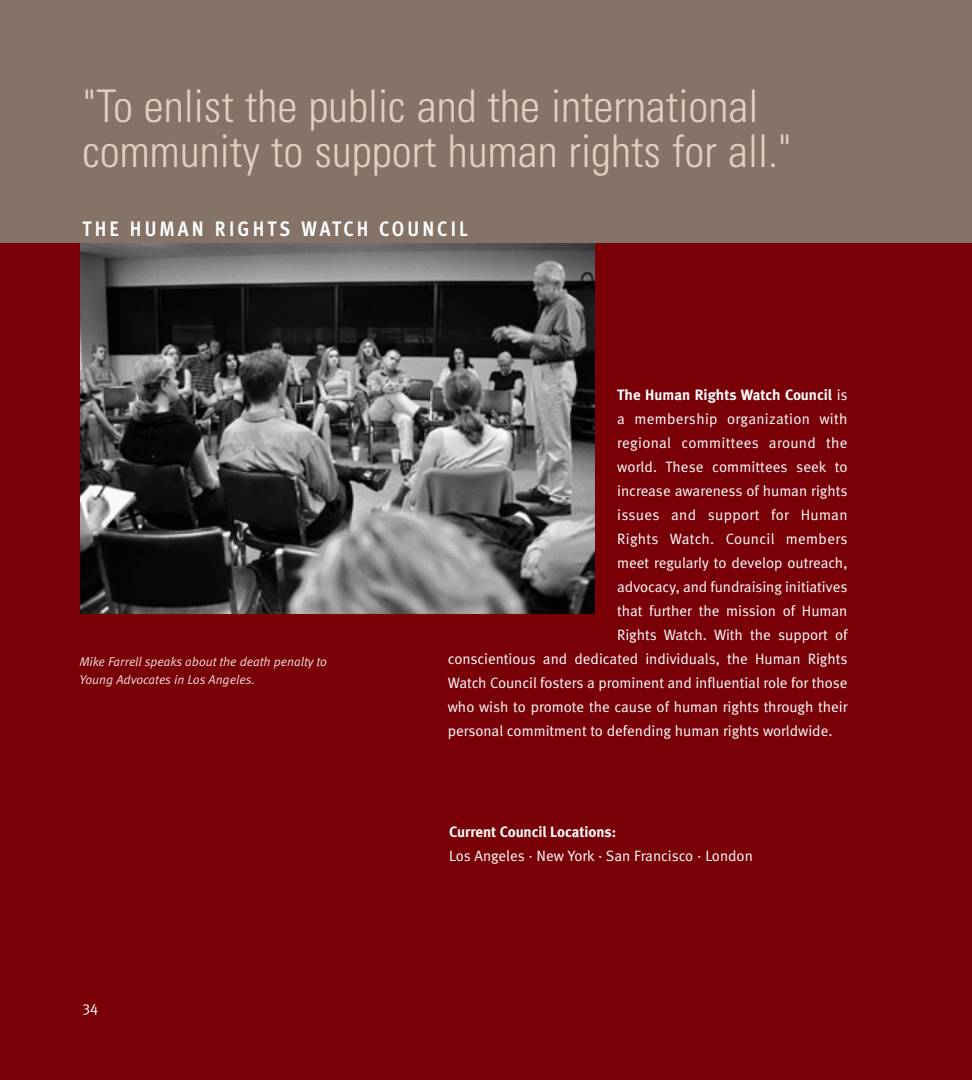
<style>
.page{position:relative;width:972px;height:1080px;background:#780006}
.page>*{position:absolute;margin:0;border:0;box-sizing:border-box;transform-origin:0 0}
.t1{font:300 condensed 45px/45px "Univers";color:#e2cfc1}
.t2{font:700 21px "Meta Cond";letter-spacing:.15em;color:#fff}
.t3{font:15px "Meta Normal";color:#fff}
.t4{font:15px "Meta Normal";letter-spacing:.02em;color:#fff}
.t5{font:700 15px "Meta";color:#fff}
.t6{font:italic 12.75px/18px "Meta Normal";color:#efddd4}
.s1{font-family:"Meta Normal";font-weight:400}
</style>
<div class="page">
<div style="left:0;top:0;width:972px;height:243px;background:#867367"></div>
<img style="left:81px;top:243px;width:514px;height:370px">
<h1 class="t1" style="left:82px;top:88px;width:711px">"To enlist the public and the international community to support human rights for all."</h1>
<h2 class="t2" style="left:82px;top:221px;width:387px">THE HUMAN RIGHTS WATCH COUNCIL</h2>
<p class="t6" style="left:79px;top:654px;width:249px">Mike Farrell speaks about the death penalty to<br>Young Advocates in Los Angeles.</p>
<p class="t3" style="left:82px;top:1002px;width:17px">34</p>
<p class="t5" style="left:617px;top:390px;width:232px">The Human Rights Watch Council <span class="s1">is</span></p>
<p class="t4" style="left:617px;top:413px;width:232px">a membership organization with</p>
<p class="t4" style="left:617px;top:437px;width:232px">regional committees around the</p>
<p class="t3" style="left:617px;top:461px;width:232px">world. These committees seek to</p>
<p class="t3" style="left:617px;top:485px;width:232px">increase awareness of human rights</p>
<p class="t4" style="left:617px;top:509px;width:232px">issues and support for Human</p>
<p class="t4" style="left:617px;top:533px;width:232px">Rights Watch. Council members</p>
<p class="t3" style="left:617px;top:557px;width:232px">meet regularly to develop outreach,</p>
<p class="t3" style="left:617px;top:581px;width:232px">advocacy, and fundraising initiatives</p>
<p class="t3" style="left:617px;top:605px;width:232px">that further the mission of Human</p>
<p class="t3" style="left:617px;top:629px;width:232px">Rights Watch. With the support of</p>
<p class="t3" style="left:448px;top:653px;width:401px">conscientious and dedicated individuals, the Human Rights</p>
<p class="t3" style="left:448px;top:677px;width:401px">Watch Council fosters a prominent and influential role for those</p>
<p class="t3" style="left:448px;top:701px;width:401px">who wish to promote the cause of human rights through their</p>
<p class="t3" style="left:448px;top:725px;width:386px">personal commitment to defending human rights worldwide.</p>
<p class="t5" style="left:449px;top:826px;width:169px">Current Council Locations:</p>
<p class="t3" style="left:449px;top:850px;width:305px">Los Angeles · New York · San Francisco · London</p>
</div>
